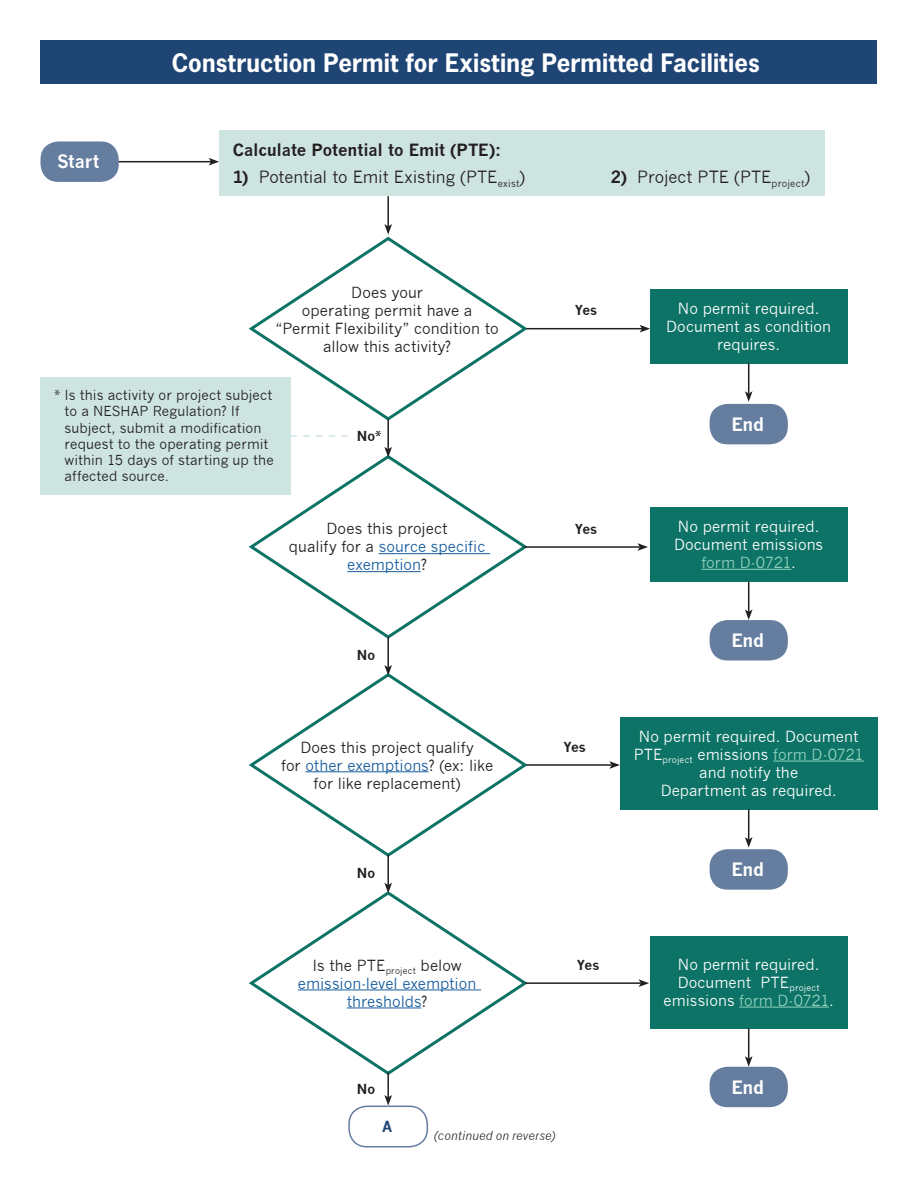
<style>
.page{position:relative;width:918px;height:1188px;background:#fff}
.page>*{position:absolute;margin:0;border:0;box-sizing:border-box;transform-origin:0 0}
.t1{font:700 24px "News Gothic Std";letter-spacing:.005em;color:#fff}
.t2{font:700 18px "News Gothic";letter-spacing:-.005em;color:#fff}
.t3{font:16.5px "News Gothic";letter-spacing:-.01em;color:#231f20}
.t4{font:700 16.5px "News Gothic";letter-spacing:-.01em;color:#231f20}
.t5{font:15px/18px "News Gothic";color:#fff;text-align:center}
.t6{font:15px/18px "News Gothic";color:#231f20;text-align:center}
.t7{font:15px/18px "News Gothic";color:#175d9e;text-align:center}
.t8{font:700 15px "News Gothic";color:#1f4575}
.t9{font:13.5px/16.2px "News Gothic";letter-spacing:.005em;color:#231f20}
.t10{font:700 13.5px "News Gothic";letter-spacing:.01em;color:#231f20}
.t11{font:italic 12px "News Gothic";letter-spacing:.015em;color:#231f20}
.s1{font-weight:700}
.s2{color:#175d9e}
.s3{color:#231f20}
.s4{color:#8fd1bb}
</style>
<div class="page">
<div style="left:40px;top:40px;width:838px;height:44px;background:#1f4575"></div>
<div style="left:40px;top:141px;width:79px;height:41px;background:#657d9f;border-radius:18px"></div>
<div style="left:219px;top:130px;width:606px;height:66px;background:#cee4e1"></div>
<svg style="left:248px;top:236px;width:282px;height:184px"></svg>
<svg style="left:248px;top:457px;width:279px;height:182px"></svg>
<svg style="left:249px;top:675px;width:277px;height:182px"></svg>
<svg style="left:248px;top:893px;width:279px;height:182px"></svg>
<div style="left:348px;top:1106px;width:80px;height:42px;border:2px solid #657d9f;border-radius:18px"></div>
<div style="left:650px;top:289px;width:197px;height:74px;background:#0d7366"></div>
<div style="left:650px;top:507px;width:197px;height:75px;background:#0d7366"></div>
<hr style="left:701px;top:569px;width:90px;height:1px;background:#8fd1bb">
<div style="left:620px;top:717px;width:258px;height:92px;background:#0d7366"></div>
<hr style="left:773px;top:761px;width:91px;height:1px;background:#8fd1bb">
<div style="left:650px;top:936px;width:197px;height:92px;background:#0d7366"></div>
<hr style="left:739px;top:1007px;width:90px;height:1px;background:#8fd1bb">
<div style="left:710px;top:404px;width:78px;height:40px;background:#657d9f;border-radius:18px"></div>
<div style="left:710px;top:620px;width:78px;height:41px;background:#657d9f;border-radius:18px"></div>
<div style="left:710px;top:849px;width:78px;height:41px;background:#657d9f;border-radius:18px"></div>
<div style="left:710px;top:1067px;width:78px;height:40px;background:#657d9f;border-radius:18px"></div>
<hr style="left:119px;top:161px;width:92px;height:1px;background:#231f20">
<svg style="left:209px;top:158px;width:10px;height:8px"></svg>
<hr style="left:387px;top:196px;width:2px;height:30px;background:#231f20">
<svg style="left:384px;top:224px;width:8px;height:11px"></svg>
<hr style="left:387px;top:419px;width:2px;height:30px;background:#231f20">
<svg style="left:384px;top:447px;width:8px;height:10px"></svg>
<hr style="left:387px;top:637px;width:2px;height:30px;background:#231f20">
<svg style="left:384px;top:665px;width:8px;height:11px"></svg>
<hr style="left:387px;top:855px;width:2px;height:30px;background:#231f20">
<svg style="left:384px;top:883px;width:8px;height:10px"></svg>
<hr style="left:387px;top:1073px;width:2px;height:24px;background:#231f20">
<svg style="left:384px;top:1095px;width:8px;height:11px"></svg>
<hr style="left:526px;top:328px;width:116px;height:1px;background:#231f20">
<svg style="left:640px;top:325px;width:10px;height:8px"></svg>
<hr style="left:524px;top:546px;width:116px;height:2px;background:#231f20">
<svg style="left:638px;top:543px;width:10px;height:8px"></svg>
<hr style="left:526px;top:764px;width:86px;height:2px;background:#231f20">
<svg style="left:609px;top:761px;width:11px;height:8px"></svg>
<hr style="left:525px;top:982px;width:116px;height:2px;background:#231f20">
<svg style="left:639px;top:979px;width:10px;height:8px"></svg>
<hr style="left:748px;top:363px;width:1px;height:31px;background:#231f20">
<svg style="left:745px;top:391px;width:8px;height:11px"></svg>
<hr style="left:748px;top:582px;width:1px;height:30px;background:#231f20">
<svg style="left:745px;top:609px;width:8px;height:11px"></svg>
<hr style="left:748px;top:809px;width:1px;height:30px;background:#231f20">
<svg style="left:745px;top:837px;width:8px;height:11px"></svg>
<hr style="left:748px;top:1028px;width:1px;height:31px;background:#231f20">
<svg style="left:745px;top:1056px;width:8px;height:11px"></svg>
<div style="left:40px;top:377px;width:251px;height:118px;background:#cee4e1"></div>
<svg style="left:291px;top:435px;width:57px;height:2px"></svg>
<p class="t2" style="left:57px;top:151px;width:44px">Start</p>
<h1 class="t1" style="left:172px;top:47px;width:590px">Construction Permit for Existing Permitted Facilities</h1>
<p class="t4" style="left:233px;top:140px;width:270px">Calculate Potential to Emit (PTE):</p>
<p class="t3" style="left:233px;top:167px;width:294px"><span class="s1">1)</span> Potential to Emit Existing (PTE<sub>exist</sub>)</p>
<p class="t3" style="left:611px;top:167px;width:201px"><span class="s1">2)</span> Project PTE (PTE<sub>project</sub>)</p>
<p class="t6" style="left:275px;top:284px;width:225px">Does your<br>operating permit have a “Permit Flexibility” condition to allow this activity?</p>
<p class="t10" style="left:575px;top:302px;width:24px">Yes</p>
<p class="t5" style="left:666px;top:300px;width:166px">No permit required.<br>Document as condition requires.</p>
<p class="t9" style="left:65px;top:387px;width:211px;text-indent:-11px">* Is this activity or project subject to a NESHAP Regulation? If subject, submit a modification request to the operating permit within 15 days of starting up the affected source.</p>
<p class="t10" style="left:357px;top:428px;width:26px">No*</p>
<p class="t6" style="left:289px;top:520px;width:198px">Does this project<br>qualify for a <span class="s2">source specific exemption</span>?</p>
<p class="t10" style="left:357px;top:647px;width:20px">No</p>
<p class="t10" style="left:575px;top:520px;width:24px">Yes</p>
<p class="t6" style="left:281px;top:738px;width:213px">Does this project qualify<br>for <span class="s2">other exemptions</span>? (ex: like for like replacement)</p>
<p class="t10" style="left:357px;top:865px;width:20px">No</p>
<p class="t10" style="left:563px;top:738px;width:24px">Yes</p>
<p class="t7" style="left:298px;top:956px;width:180px"><span class="s3">Is the PTE</span><sub>project</sub> <span class="s3">below </span>emission-level exemption thresholds<span class="s3">?</span></p>
<p class="t10" style="left:577px;top:956px;width:24px">Yes</p>
<p class="t10" style="left:357px;top:1081px;width:20px">No</p>
<p class="t8" style="left:382px;top:1117px;width:12px">A</p>
<p class="t11" style="left:434px;top:1128px;width:123px">(continued on reverse)</p>
<p class="t2" style="left:731px;top:413px;width:34px">End</p>
<p class="t5" style="left:674px;top:518px;width:151px">No permit required.<br>Document emissions <span class="s4">form D-0721</span>.</p>
<p class="t2" style="left:731px;top:629px;width:34px">End</p>
<p class="t5" style="left:634px;top:727px;width:232px">No permit required. Document<br>PTE<sub>project</sub> emissions <span class="s4">form D-0721 </span>and notify the<br>Department as required.</p>
<p class="t2" style="left:731px;top:859px;width:34px">End</p>
<p class="t5" style="left:664px;top:955px;width:172px">No permit required.<br>Document PTE<sub>project </sub>emissions <span class="s4">form D-0721</span>.</p>
<p class="t2" style="left:731px;top:1076px;width:34px">End</p>
</div>
